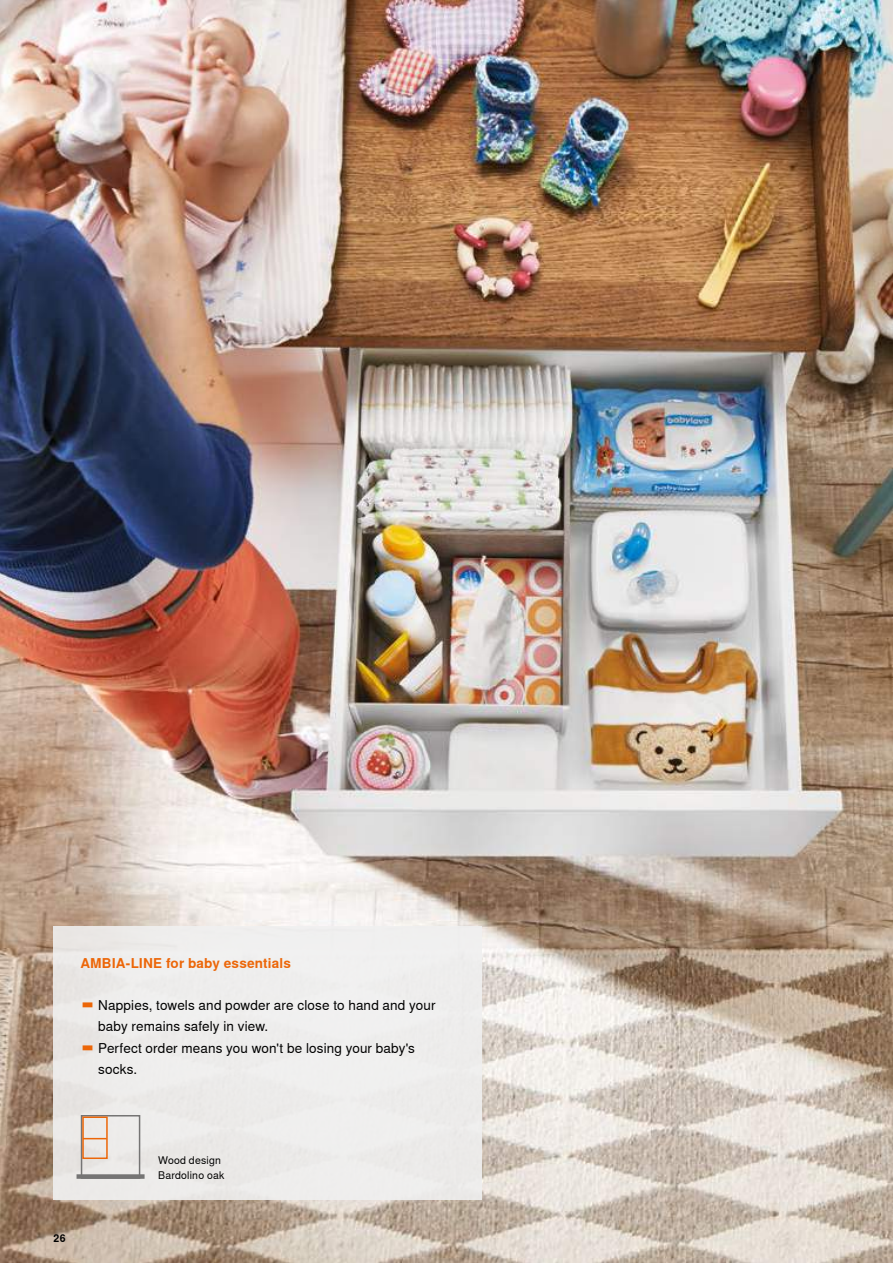
<style>
.page{position:relative;width:893px;height:1263px;background:#fff}
.page>*{position:absolute;margin:0;border:0;box-sizing:border-box;transform-origin:0 0}
.t1{font:13.5px "Nimbus Sans Global";letter-spacing:.01em;color:#000}
.t2{font:700 13.5px "Nimbus Sans Global";letter-spacing:.015em;color:#ec6608}
.t3{font:10.5px/15px "Nimbus Sans Global";letter-spacing:.02em;color:#000}
.t4{font:700 10.5px "Nimbus Sans Global";color:#000}
.s1{font-size:17.25px;color:#ec6608}
</style>
<div class="page">
<img style="left:0;top:0;width:893px;height:1263px">
<div style="left:54px;top:926px;width:428px;height:274px;background:#f0f0f0"></div>
<div style="left:81px;top:1115px;width:59px;height:64px;border:2px solid #757474"></div>
<div style="left:77px;top:1174px;width:68px;height:5px;background:#757474"></div>
<div style="left:82px;top:1116px;width:26px;height:43px;border:2px solid #ec6608"></div>
<svg style="left:83px;top:1138px;width:24px;height:1px"></svg>
<p class="t2" style="left:80px;top:956px;width:212px">AMBIA-LINE for baby essentials</p>
<p class="t1" style="left:80px;top:998px;width:357px"><span class="s1">▬</span> Nappies, towels and powder are close to hand and your</p>
<p class="t1" style="left:98px;top:1019px;width:172px">baby remains safely in view.</p>
<p class="t1" style="left:80px;top:1040px;width:336px"><span class="s1">▬</span> Perfect order means you won't be losing your baby's</p>
<p class="t1" style="left:98px;top:1061px;width:41px">socks.</p>
<p class="t4" style="left:54px;top:1232px;width:13px">26</p>
<p class="t3" style="left:158px;top:1153px;width:68px">Wood design<br>Bardolino oak</p>
</div>
